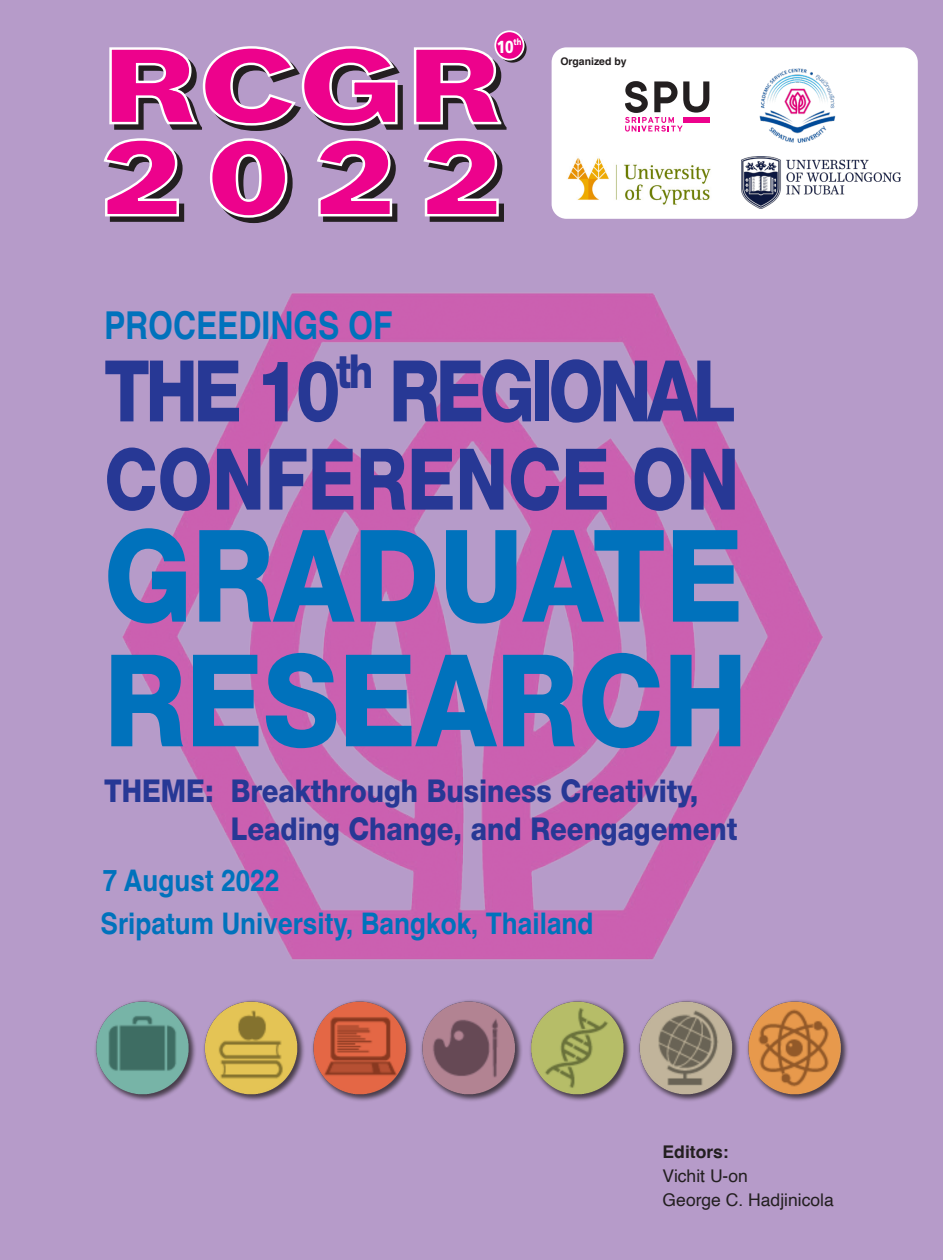
<style>
.page{position:relative;width:943px;height:1260px;background:#b69bc9}
.page>*{position:absolute;margin:0;border:0;box-sizing:border-box;transform-origin:0 0}
.t1{font:800 128.1px/124.6px "Helvetica Neue LT Std";color:#0072bc;scale:.88 1}
.t2{font:900 104.3px/92px "Bosch Sans";letter-spacing:.09em;color:#ed028c;scale:1.29 1}
.t3{font:800 85.23px/88.2px "Helvetica Neue LT Std";letter-spacing:-.03em;color:#273895;scale:.83 1}
.t4{font:700 38.5px "Helvetica";color:#0072bc;scale:.83 1}
.t5{font:800 31.5px/37.8px "Helvetica Neue LT Std";color:#273895;scale:.87 1}
.t6{font:700 29.75px "Helvetica";color:#0072bc;scale:.88 1}
.t7{font:17.5px/23.8px "Helvetica";color:#231f20}
.t8{font:700 17.5px "Helvetica";color:#231f20}
.t9{font:900 17.5px "Frutiger";color:#fff;scale:.8 1}
.t10{font:700 10.5px "Helvetica";color:#231f20}
</style>
<div class="page">
<img style="left:122px;top:293px;width:701px;height:667px">
<svg style="left:413px;top:47px;width:94px;height:83px"></svg>
<svg style="left:103px;top:46px;width:300px;height:178px"></svg>
<svg style="left:423px;top:138px;width:81px;height:84px"></svg>
<svg style="left:498px;top:34px;width:28px;height:29px"></svg>
<div style="left:495px;top:31px;width:28px;height:29px;background:#ed028c;border-radius:50%"></div>
<div style="left:494px;top:30px;width:30px;height:31px;border:2px solid #fff;border-radius:50%"></div>
<div style="left:551px;top:47px;width:366px;height:172px;background:#fff;border-radius:15px"></div>
<svg style="left:625px;top:81px;width:84px;height:51px"></svg>
<div style="left:683px;top:117px;width:26px;height:6px;background:#ed028c"></div>
<img style="left:759px;top:68px;width:76px;height:75px">
<img style="left:567px;top:158px;width:144px;height:47px">
<img style="left:741px;top:157px;width:159px;height:51px">
<img style="left:95px;top:1000px;width:753px;height:101px">
<p class="t9" style="left:497px;top:36px;width:32px">10<sup>th</sup></p>
<h2 class="t2" style="left:101px;top:41px;width:314px">RCGR<br>2022</h2>
<p class="t4" style="left:104px;top:302px;width:349px">PROCEEDINGS OF</p>
<p class="t10" style="left:560px;top:55px;width:68px">Organized by</p>
<h3 class="t3" style="left:104px;top:347px;width:766px">THE 10<sup>th</sup> REGIONAL<br>CONFERENCE ON</h3>
<h1 class="t1" style="left:104px;top:513px;width:732px">GRADUATE<br>RESEARCH</h1>
<p class="t5" style="left:231px;top:772px;width:584px;text-indent:-127px">THEME: Breakthrough Business Creativity,<br>Leading Change, and Reengagement</p>
<p class="t6" style="left:103px;top:862px;width:202px">7 August 2022</p>
<p class="t6" style="left:101px;top:905px;width:561px">Sripatum University, Bangkok, Thailand</p>
<p class="t8" style="left:662px;top:1142px;width:68px">Editors:</p>
<p class="t7" style="left:662px;top:1165px;width:173px">Vichit U-on<br>George C. Hadjinicola</p>
</div>
